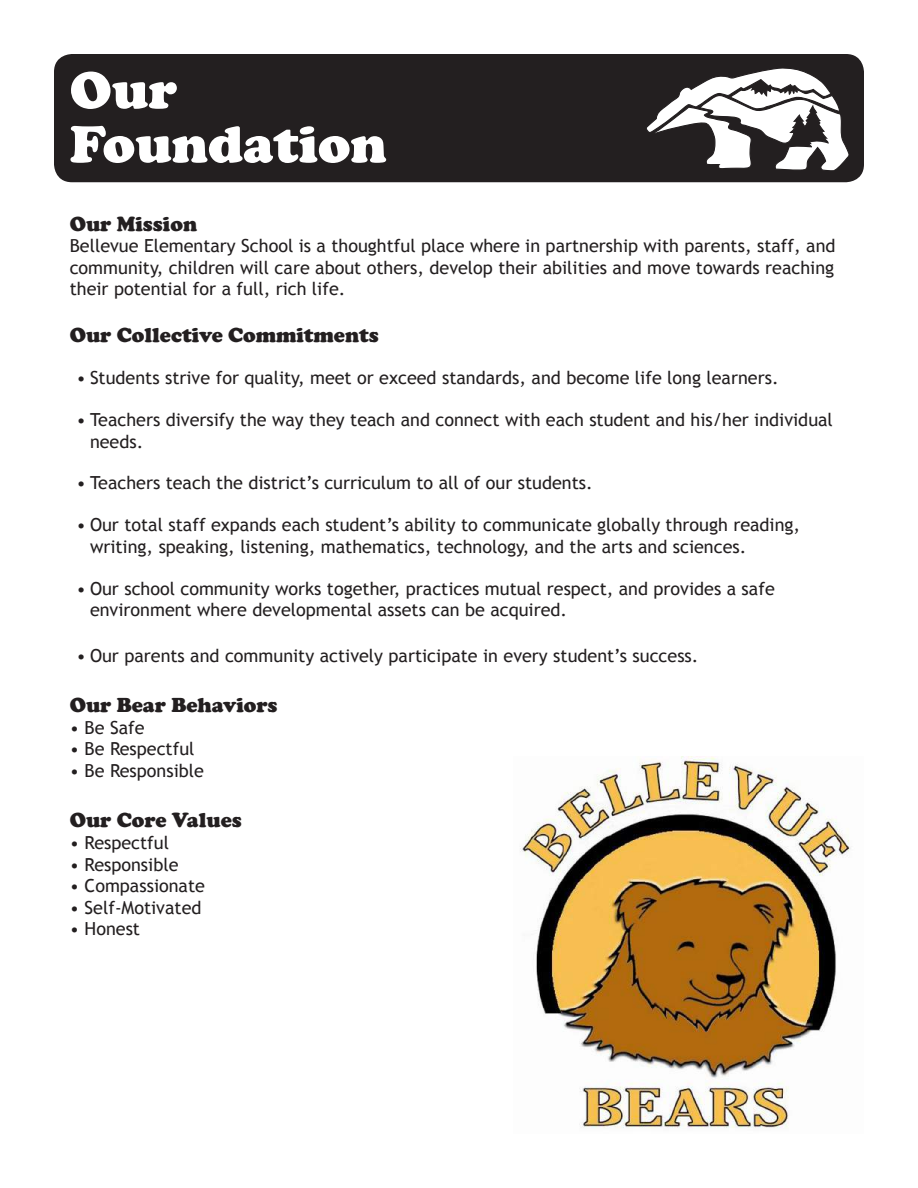
<style>
.page{position:relative;width:918px;height:1188px;background:#fff}
.page>*{position:absolute;margin:0;border:0;box-sizing:border-box;transform-origin:0 0}
.t1{font:900 54px/54px "Cooper";color:#fff}
.t2{font:900 21px "Cooper";color:#231f20}
.t3{font:18px/21.6px "Trebuchet MS";color:#231f20}
</style>
<div class="page">
<div style="left:54px;top:54px;width:810px;height:128px;background:#231f20;border-radius:18px"></div>
<svg style="left:646px;top:68px;width:203px;height:103px"></svg>
<img style="left:520px;top:756px;width:331px;height:372px">
<h1 class="t1" style="left:70px;top:63px;width:318px">Our<br>Foundation</h1>
<p class="t2" style="left:70px;top:211px;width:129px">Our Mission</p>
<p class="t3" style="left:70px;top:235px;width:767px;text-align:justify">Bellevue Elementary School is a thoughtful place where in partnership with parents, staff, and community, children will care about others, develop their abilities and move towards reaching their potential for a full, rich life.</p>
<p class="t2" style="left:70px;top:323px;width:311px">Our Collective Commitments</p>
<p class="t3" style="left:76px;top:367px;width:704px">• Students strive for quality, meet or exceed standards, and become life long learners.</p>
<p class="t3" style="left:90px;top:409px;width:744px;text-indent:-14px">• Teachers diversify the way they teach and connect with each student and his/her individual needs.</p>
<p class="t3" style="left:76px;top:473px;width:518px">• Teachers teach the district’s curriculum to all of our students.</p>
<p class="t3" style="left:90px;top:514px;width:712px;text-indent:-14px">• Our total staff expands each student’s ability to communicate globally through reading, writing, speaking, listening, mathematics, technology, and the arts and sciences.</p>
<p class="t3" style="left:90px;top:578px;width:686px;text-indent:-14px">• Our school community works together, practices mutual respect, and provides a safe environment where developmental assets can be acquired.</p>
<p class="t3" style="left:76px;top:645px;width:624px">• Our parents and community actively participate in every student’s success.</p>
<p class="t2" style="left:70px;top:693px;width:209px">Our Bear Behaviors</p>
<p class="t3" style="left:70px;top:717px;width:76px">• Be Safe</p>
<p class="t3" style="left:70px;top:738px;width:126px">• Be Respectful</p>
<p class="t3" style="left:70px;top:760px;width:136px">• Be Responsible</p>
<p class="t2" style="left:70px;top:808px;width:174px">Our Core Values</p>
<p class="t3" style="left:70px;top:832px;width:101px">• Respectful</p>
<p class="t3" style="left:70px;top:854px;width:110px">• Responsible</p>
<p class="t3" style="left:70px;top:875px;width:137px">• Compassionate</p>
<p class="t3" style="left:70px;top:897px;width:133px">• Self-Motivated</p>
<p class="t3" style="left:70px;top:918px;width:72px">• Honest</p>
</div>
